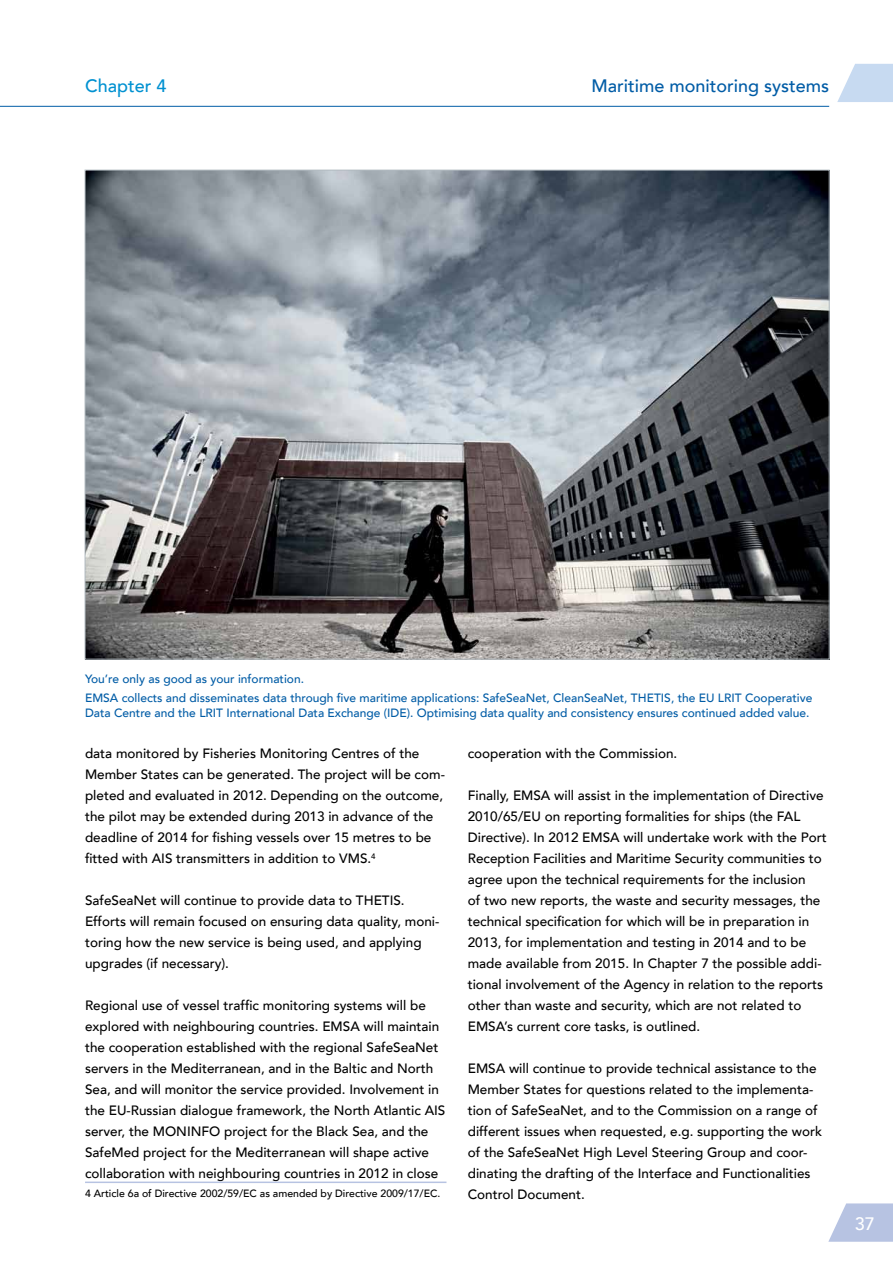
<style>
.page{position:relative;width:893px;height:1263px;background:#fff}
.page>*{position:absolute;margin:0;border:0;box-sizing:border-box;transform-origin:0 0}
.t1{font:500 18px "Avenir LT";color:#005ca6}
.t2{font:500 18px "Avenir LT";color:#0091d1}
.t3{font:500 18px "Avenir LT";color:#fff}
.t4{font:500 13.5px/21px "Avenir LT";color:#000}
.t5{font:500 12px/19.2px "Avenir LT";color:#005ca6}
.t6{font:500 10.5px "Avenir LT";color:#000}
</style>
<div class="page">
<hr style="left:0;top:106px;width:829px;height:1px;background:#005ca6">
<svg style="left:837px;top:64px;width:56px;height:38px"></svg>
<svg style="left:828px;top:1203px;width:65px;height:39px;background:#c2cce6"></svg>
<hr style="left:85px;top:1181px;width:361px;height:2px;background:#b7c3e2">
<img style="left:87px;top:172px;width:740px;height:485px">
<h1 class="t2" style="left:85px;top:76px;width:83px">Chapter 4</h1>
<h1 class="t1" style="left:592px;top:76px;width:239px">Maritime monitoring systems</h1>
<p class="t5" style="left:85px;top:670px;width:729px">You’re only as good as your information.<br>EMSA collects and disseminates data through five maritime applications: SafeSeaNet, CleanSeaNet, THETIS, the EU LRIT Cooperative</p>
<p class="t5" style="left:85px;top:704px;width:726px">Data Centre and the LRIT I nternational Data Exchange (IDE). Optimising data quality and consistency ensures continued added value.</p>
<p class="t4" style="left:85px;top:743px;width:361px">data monitored by Fisheries Monitoring Centres of the Member States can be generated. The project will be com&shy;pleted and evaluated in 2012. Depending on the outcome, the pilot may be extended during 2013 in advance of the deadline of 2014 for fishing vessels over 15 metres to be fitted with AIS transmitters in addition to VMS.<sup>4</sup></p>
<p class="t4" style="left:85px;top:890px;width:356px">SafeSeaN et will continue to provide data to TH ETIS.<br>Efforts will remain focused on ensuring data quality, moni&shy;toring how the new service is being used, and applying upgrades (if necessary).</p>
<p class="t4" style="left:85px;top:995px;width:362px">Regional use of vessel traffic monitoring systems will be explored with neighbouring countries. EMSA will maintain the cooperation established with the regional SafeSeaN et servers in the Mediterranean, and in the Baltic and North Sea, and will monitor the service provided. I nvolvement in the EU-Russian dialogue framework, the North Atlantic AIS server, the MONIN</p>
<p class="t4" style="left:85px;top:1121px;width:355px;text-indent:116px">FO project for the Black Sea, and the<br>SafeMed project for the Mediterranean will shape active collaboration with neighbouring countries in 2012 in close</p>
<p class="t6" style="left:85px;top:1187px;width:357px">4 Article 6a of Directive 2002/59/EC as amended by Directive 2009/17/EC.</p>
<p class="t4" style="left:468px;top:743px;width:211px">cooperation with the Commission.</p>
<p class="t4" style="left:468px;top:785px;width:361px">Finally, EMSA will assist in the implementation of Directive 2010/65/EU on reporting formalities for ships (the FAL Directive). I n 2012 EMSA will undertake work with the Port Reception Facilities and Maritime Security communities to agree upon the technical requirements for the inclusion<br>of two new reports, the waste and security messages, the technical specification for which will be in preparation in 2013, for implementation and testing in 2014 and to be made available from 2015. I n Chapter 7 the possible addi&shy;tional involvement of the Agency in relation to the reports other than waste and security, which are not related to EMSA’s current core tasks, is outlined.</p>
<p class="t4" style="left:468px;top:1058px;width:356px">EMSA will continue to provide technical assistance to the Member States for questions related to the implementa&shy;tion of SafeSeaN et, and to the Commission on a range of different issues when requested, e.g. supporting the work of the SafeSeaN et H igh Level Steering Group and coor&shy;dinating the drafting of the I nterface and Functionalities Control Document.</p>
<h1 class="t3" style="left:855px;top:1213px;width:22px">37</h1>
</div>
